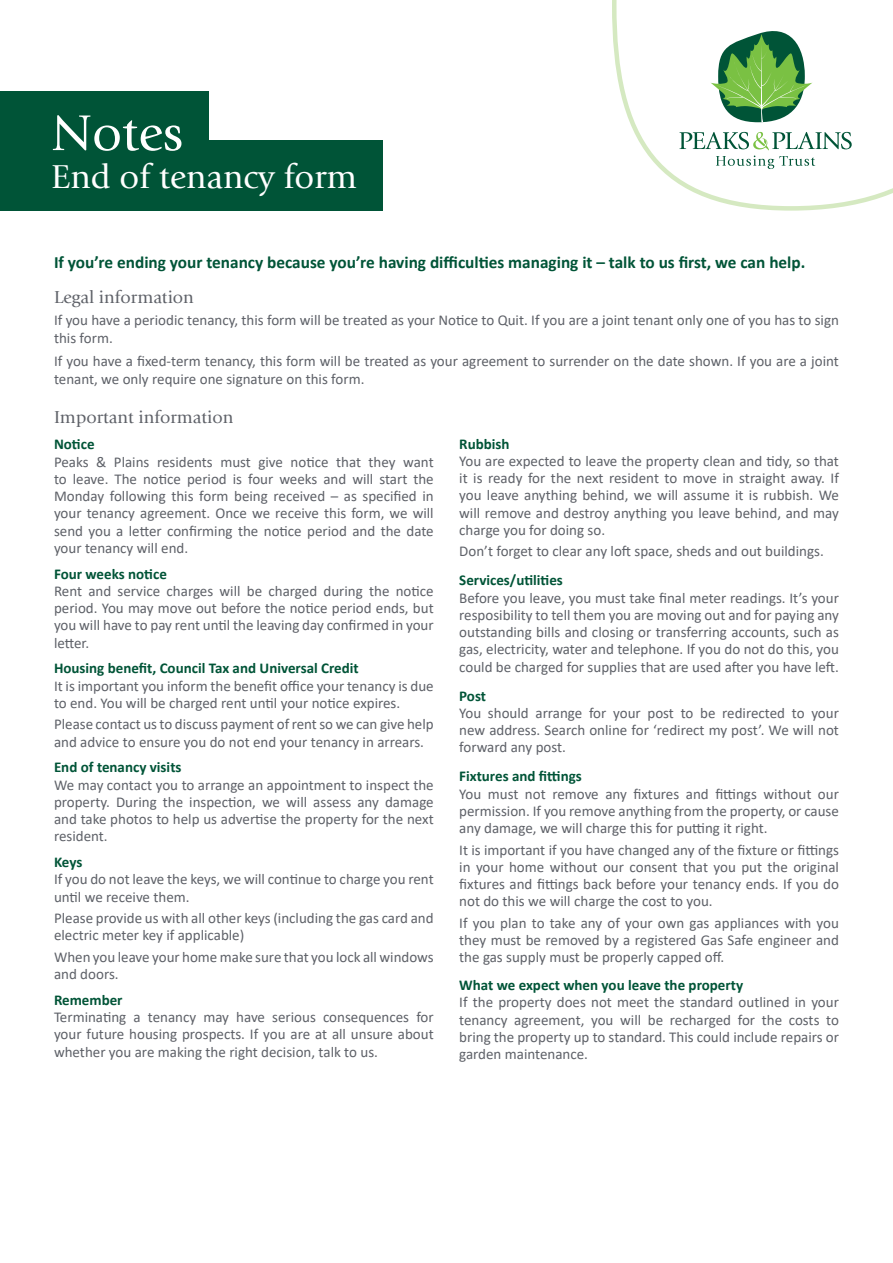
<style>
.page{position:relative;width:893px;height:1263px;background:#fff}
.page>*{position:absolute;margin:0;border:0;box-sizing:border-box;transform-origin:0 0}
.t1{font:52.35px "Giovanni Std";color:#fff}
.t2{font:34.5px "Giovanni Std";color:#fff}
.t3{font:18px "Giovanni Std";color:#5e6168}
.t4{font:700 17.25px "Calibri";color:#005437}
.t5{font:15px/17.2px "Calibri";color:#5e6168;text-align:justify}
.t6{font:700 15px "Calibri";color:#005437}
</style>
<div class="page">
<svg style="left:612px;top:0;width:281px;height:211px"></svg>
<svg style="left:716px;top:156px;width:99px;height:13px"></svg>
<svg style="left:679px;top:132px;width:173px;height:18px"></svg>
<svg style="left:710px;top:31px;width:102px;height:91px"></svg>
<div style="left:0;top:140px;width:383px;height:71px;background:#005437"></div>
<div style="left:0;top:91px;width:208px;height:81px;background:#005437"></div>
<h1 class="t1" style="left:51px;top:104px;width:133px">Notes</h1>
<h2 class="t2" style="left:51px;top:158px;width:307px">End of tenancy form</h2>
<p class="t4" style="left:54px;top:250px;width:753px">If you’re ending your tenancy because you’re having difficulties managing it – talk to us first, we can help.</p>
<p class="t3" style="left:54px;top:287px;width:141px">Legal information</p>
<p class="t5" style="left:54px;top:311px;width:786px;line-height:18px">If you have a periodic tenancy, this form will be treated as your Notice to Quit. If you are a joint tenant only one of you has to sign this form.</p>
<p class="t5" style="left:54px;top:351px;width:786px;line-height:18px">If you have a fixed-term tenancy, this form will be treated as your agreement to surrender on the date shown. If you are a joint tenant, we only require one signature on this form.</p>
<p class="t3" style="left:54px;top:407px;width:181px">Important information</p>
<p class="t6" style="left:54px;top:434px;width:42px">Notice</p>
<p class="t5" style="left:54px;top:453px;width:381px">Peaks &amp; Plains residents must give notice that they want to leave. The notice period is four weeks and will start the Monday following this form being received – as specified in your tenancy agreement. Once we receive this form, we will send you a letter confirming the notice period and the date your tenancy will end.</p>
<p class="t6" style="left:54px;top:563px;width:114px">Four weeks notice</p>
<p class="t5" style="left:54px;top:582px;width:381px">Rent and service charges will be charged during the notice period. You may move out before the notice period ends, but you will have to pay rent until the leaving day confirmed in your letter.</p>
<p class="t6" style="left:54px;top:658px;width:306px">Housing benefit, Council Tax and Universal Credit</p>
<p class="t5" style="left:54px;top:677px;width:381px">It is important you inform the benefit office your tenancy is due to end. You will be charged rent until your notice expires.</p>
<p class="t5" style="left:54px;top:715px;width:381px">Please contact us to discuss payment of rent so we can give help and advice to ensure you do not end your tenancy in arrears.</p>
<p class="t6" style="left:54px;top:757px;width:129px">End of tenancy visits</p>
<p class="t5" style="left:54px;top:776px;width:381px">We may contact you to arrange an appointment to inspect the property. During the inspection, we will assess any damage and take photos to help us advertise the property for the next resident.</p>
<p class="t6" style="left:54px;top:852px;width:30px">Keys</p>
<p class="t5" style="left:54px;top:870px;width:381px">If you do not leave the keys, we will continue to charge you rent until we receive them.</p>
<p class="t5" style="left:54px;top:909px;width:381px">Please provide us with all other keys (including the gas card and electric meter key if applicable)</p>
<p class="t5" style="left:54px;top:948px;width:381px">When you leave your home make sure that you lock all windows and doors.</p>
<p class="t6" style="left:54px;top:989px;width:70px">Remember</p>
<p class="t5" style="left:54px;top:1008px;width:381px">Terminating a tenancy may have serious consequences for your future housing prospects. If you are at all unsure about whether you are making the right decision, talk to us.</p>
<p class="t6" style="left:459px;top:433px;width:52px">Rubbish</p>
<p class="t5" style="left:459px;top:452px;width:381px">You are expected to leave the property clean and tidy, so that it is ready for the next resident to move in straight away. If you leave anything behind, we will assume it is rubbish. We will remove and destroy anything you leave behind, and may charge you for doing so.</p>
<p class="t5" style="left:459px;top:542px;width:366px">Don’t forget to clear any loft space, sheds and out buildings.</p>
<p class="t6" style="left:459px;top:570px;width:105px">Services/utilities</p>
<p class="t5" style="left:459px;top:589px;width:381px">Before you leave, you must take final meter readings. It’s your resposibility to tell them you are moving out and for paying any outstanding bills and closing or transferring accounts, such as gas, electricity, water and telephone. If you do not do this, you could be charged for supplies that are used after you have left.</p>
<p class="t6" style="left:459px;top:685px;width:28px">Post</p>
<p class="t5" style="left:459px;top:704px;width:381px">You should arrange for your post to be redirected to your new address. Search online for ‘redirect my post’. We will not forward any post.</p>
<p class="t6" style="left:459px;top:766px;width:124px">Fixtures and fittings</p>
<p class="t5" style="left:459px;top:784px;width:381px">You must not remove any fixtures and fittings without our permission. If you remove anything from the property, or cause any damage, we will charge this for putting it right.</p>
<p class="t5" style="left:459px;top:840px;width:381px">It is important if you have changed any of the fixture or fittings in your home without our consent that you put the original fixtures and fittings back before your tenancy ends. If you do not do this we will charge the cost to you.</p>
<p class="t5" style="left:459px;top:914px;width:381px">If you plan to take any of your own gas appliances with you they must be removed by a registered Gas Safe engineer and the gas supply must be properly capped off.</p>
<p class="t6" style="left:459px;top:974px;width:285px">What we expect when you leave the property</p>
<p class="t5" style="left:459px;top:993px;width:381px">If the property does not meet the standard outlined in your tenancy agreement, you will be recharged for the costs to bring the property up to standard. This could include repairs or garden maintenance.</p>
</div>
